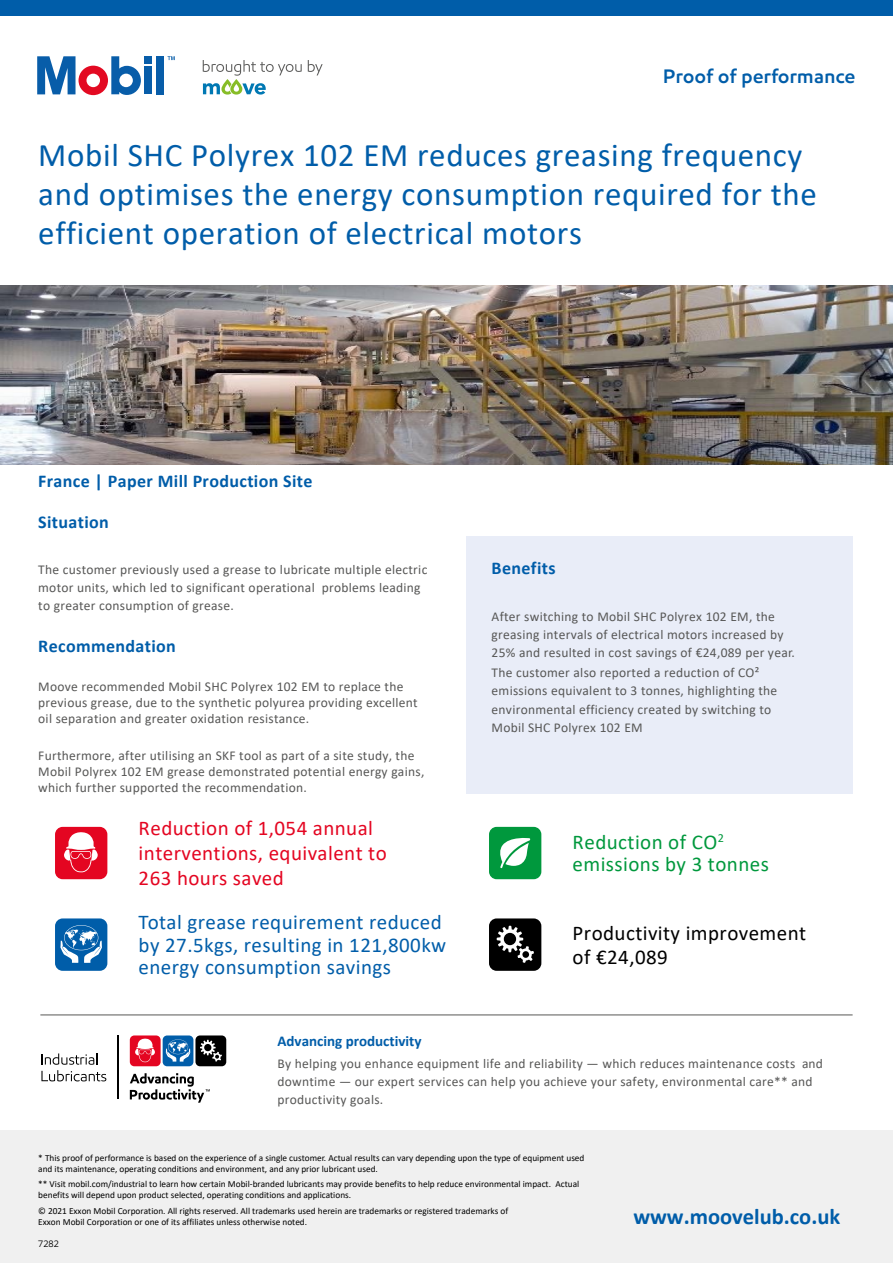
<style>
.page{position:relative;width:893px;height:1263px;background:#fff}
.page>*{position:absolute;margin:0;border:0;box-sizing:border-box;transform-origin:0 0}
.t1{font:33px/39px "Calibri";letter-spacing:.02em;color:#005da9}
.t2{font:700 22.5px "Calibri";color:#005da9}
.t3{font:21px/22.5px "Calibri";letter-spacing:.02em;color:#005da9}
.t4{font:21px/25.2px "Calibri";letter-spacing:.02em;color:#e40521}
.t5{font:21px/22.5px "Calibri";letter-spacing:.02em;color:#00983d}
.t6{font:21px/24px "Calibri";letter-spacing:.02em;color:#000}
.t7{font:600 19.5px "E Mprint";letter-spacing:.02em;color:#005da9}
.t8{font:700 18px "Calibri";letter-spacing:.02em;color:#005da9}
.t9{font:700 15px "Calibri";color:#005da9}
.t10{font:13.5px/18px "Calibri";letter-spacing:.02em;color:#575756}
.t11{font:9.3px/11.1px "Calibri";color:#000}
.t12{font:9.3px "E Mprint";color:#000}
</style>
<div class="page">
<img style="left:0;top:285px;width:893px;height:179px">
<div style="left:0;top:0;width:893px;height:16px;background:#005da9"></div>
<div style="left:0;top:1130px;width:893px;height:133px;background:#f0f0f0"></div>
<div style="left:163px;top:1035px;width:30px;height:31px;background:#005da9;border-radius:4px"></div>
<svg style="left:166px;top:1039px;width:24px;height:22px"></svg>
<div style="left:195px;top:1035px;width:31px;height:31px;background:#000;border-radius:4px"></div>
<svg style="left:200px;top:1040px;width:22px;height:21px"></svg>
<div style="left:130px;top:1035px;width:31px;height:31px;background:#e40521;border-radius:4px"></div>
<svg style="left:135px;top:1038px;width:20px;height:24px"></svg>
<svg style="left:130px;top:1073px;width:80px;height:30px"></svg>
<svg style="left:41px;top:1053px;width:65px;height:28px"></svg>
<hr style="left:118px;top:1035px;width:1px;height:64px;background:#000">
<hr style="left:40px;top:1014px;width:813px;height:1px;background:#575756">
<div style="left:466px;top:536px;width:387px;height:257px;background:#e9edf8"></div>
<div style="left:144px;top:56px;width:8px;height:8px;background:#085da9"></div>
<div style="left:144px;top:66px;width:8px;height:28px;background:#085da9"></div>
<div style="left:157px;top:56px;width:7px;height:38px;background:#085da9"></div>
<svg style="left:37px;top:56px;width:104px;height:39px"></svg>
<svg style="left:168px;top:56px;width:7px;height:4px"></svg>
<svg style="left:308px;top:60px;width:15px;height:15px"></svg>
<svg style="left:203px;top:60px;width:99px;height:35px"></svg>
<div style="left:55px;top:827px;width:52px;height:52px;background:#e40521;border-radius:8px"></div>
<svg style="left:64px;top:832px;width:34px;height:40px"></svg>
<div style="left:55px;top:918px;width:52px;height:53px;background:#005da9;border-radius:8px"></div>
<svg style="left:60px;top:925px;width:42px;height:38px"></svg>
<div style="left:489px;top:918px;width:52px;height:53px;background:#000;border-radius:8px"></div>
<svg style="left:497px;top:926px;width:37px;height:37px"></svg>
<div style="left:489px;top:827px;width:52px;height:52px;background:#00983d;border-radius:8px"></div>
<svg style="left:500px;top:838px;width:31px;height:30px"></svg>
<p class="t7" style="left:663px;top:64px;width:193px">Proof of performance</p>
<p class="t1" style="left:38px;top:135px;width:780px">Mobil SHC Polyrex 102 EM reduces greasing frequency and optimises the energy consumption required for the efficient operation of electrical motors</p>
<p class="t8" style="left:38px;top:469px;width:276px">France | Paper Mill Production Site</p>
<p class="t8" style="left:38px;top:509px;width:72px">Situation</p>
<p class="t10" style="left:38px;top:560px;width:391px">The customer previously used a grease to lubricate multiple electric motor units, which led to significant operational problems leading to greater consumption of grease.</p>
<p class="t8" style="left:38px;top:633px;width:139px">Recommendation</p>
<p class="t10" style="left:38px;top:678px;width:381px;line-height:16.2px">Moove recommended Mobil SHC Polyrex 102 EM to replace the previous grease, due to the synthetic polyurea providing excellent oil separation and greater oxidation resistance.</p>
<p class="t10" style="left:38px;top:747px;width:388px;line-height:16.2px">Furthermore, after utilising an SKF tool as part of a site study, the<br>Mobil Polyrex 102 EM grease demonstrated potential energy gains, which further supported the recommendation.</p>
<p class="t4" style="left:139px;top:815px;width:250px">Reduction of 1,054 annual interventions, equivalent to<br>263 hours saved</p>
<p class="t3" style="left:139px;top:910px;width:309px">Total grease requirement reduced by 27.5kgs, resulting in 121,800kw energy consumption savings</p>
<p class="t8" style="left:492px;top:555px;width:65px">Benefits</p>
<p class="t10" style="left:492px;top:607px;width:305px">After switching to Mobil SHC Polyrex 102 EM, the greasing intervals of electrical motors increased by<br>25% and resulted in cost savings of €24,089 per year.</p>
<p class="t10" style="left:492px;top:663px;width:287px">The customer also reported a reduction of CO² emissions equivalent to 3 tonnes, highlighting the environmental efficiency created by switching to Mobil SHC Polyrex 102 EM</p>
<p class="t5" style="left:573px;top:830px;width:198px">Reduction of CO<sup>2 </sup>emissions by 3 tonnes</p>
<p class="t6" style="left:573px;top:920px;width:235px">Productivity improvement of €24,089</p>
<p class="t9" style="left:277px;top:1030px;width:146px">Advancing productivity</p>
<p class="t10" style="left:277px;top:1055px;width:547px">By helping you enhance equipment life and reliability — which reduces maintenance costs and downtime — our expert services can help you achieve your safety, environmental care** and productivity goals.</p>
<p class="t11" style="left:38px;top:1152px;width:548px">* This proof of performance is based on the experience of a single customer. Actual results can vary depending upon the type of equipment used and its maintenance, operating conditions and environment, and any prior lubricant used.</p>
<p class="t11" style="left:38px;top:1178px;width:543px">** Visit mobil.com/industrial to learn how certain Mobil-branded lubricants may provide benefits to help reduce environmental impact. Actual benefits will depend upon product selected, operating conditions and applications.</p>
<p class="t11" style="left:38px;top:1205px;width:471px">© 2021 Exxon Mobil Corporation. All rights reserved. All trademarks used herein are trademarks or registered trademarks of<br>Exxon Mobil Corporation or one of its affiliates unless otherwise noted.</p>
<p class="t12" style="left:38px;top:1238px;width:22px">7282</p>
<p class="t2" style="left:633px;top:1200px;width:208px">www.moovelub.co.uk</p>
</div>
